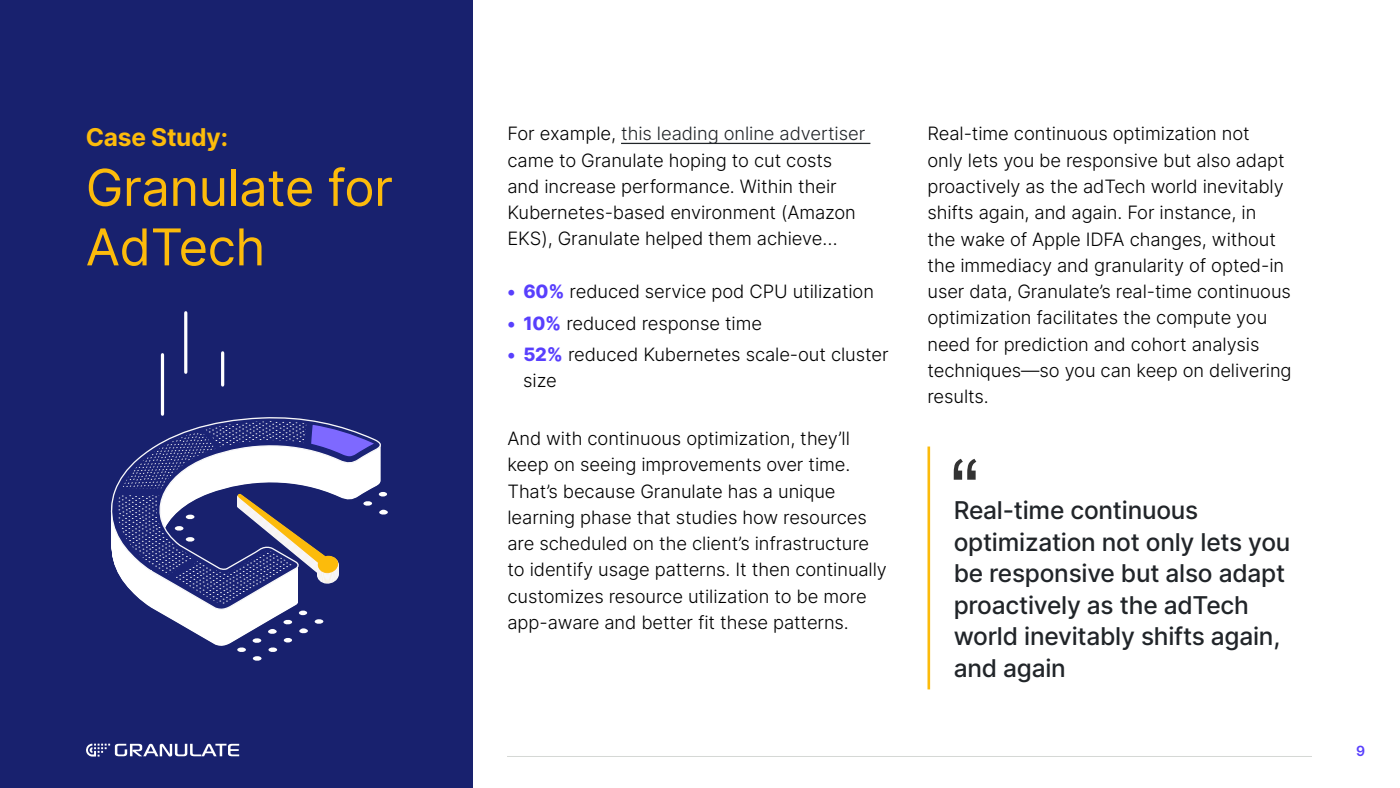
<style>
.page{position:relative;width:1400px;height:788px;background:#fff}
.page>*{position:absolute;margin:0;border:0;box-sizing:border-box;transform-origin:0 0}
.t1{font:50.75px/59.5px "Inter";letter-spacing:-.01em;color:#fcbb0b}
.t2{font:500 24.5px/31.5px "Inter";letter-spacing:-.01em;color:#212529}
.t3{font:700 24.5px "Inter";letter-spacing:-.01em;color:#fcbb0b}
.t4{font:300 18.38px/26.2px "Inter";letter-spacing:-.005em;color:#000}
.t5{font:600 14px "Inter";color:#583ffd}
.s1{color:#212529}
.s2{font-weight:800;color:#583ffd}
</style>
<div class="page">
<div style="left:0;top:0;width:472px;height:788px;background:#18216e"></div>
<hr style="left:507px;top:756px;width:805px;height:1px;background:#d5d8d5">
<hr style="left:621px;top:143px;width:249px;height:1px;background:#212529">
<hr style="left:184px;top:313px;width:3px;height:59px;background:#fff">
<hr style="left:161px;top:354px;width:3px;height:60px;background:#fff">
<hr style="left:221px;top:353px;width:3px;height:32px;background:#fff">
<svg style="left:252px;top:656px;width:10px;height:5px"></svg>
<svg style="left:268px;top:647px;width:10px;height:5px"></svg>
<svg style="left:237px;top:647px;width:9px;height:5px"></svg>
<svg style="left:110px;top:415px;width:206px;height:194px"></svg>
<svg style="left:114px;top:421px;width:274px;height:184px"></svg>
<hr style="left:928px;top:446px;width:2px;height:243px;background:#fcbb0b">
<svg style="left:954px;top:458px;width:22px;height:21px"></svg>
<svg style="left:86px;top:743px;width:153px;height:13px"></svg>
<h2 class="t3" style="left:86px;top:120px;width:144px">Case Study:</h2>
<h1 class="t1" style="left:86px;top:156px;width:309px">Granulate for<br>AdTech</h1>
<p class="t4" style="left:508px;top:120px;width:359px">For example, <span class="s1">this leading online advertiser </span>came to Granulate hoping to cut costs and increase performance. Within their Kubernetes-based environment (Amazon EKS), Granulate helped them achieve…</p>
<p class="t4" style="left:508px;top:278px;width:368px"><span class="s2">• 60%</span> reduced service pod CPU utilization</p>
<p class="t4" style="left:508px;top:309px;width:256px"><span class="s2">• 10%</span> reduced response time</p>
<p class="t4" style="left:523px;top:341px;width:367px;text-indent:-16px"><span class="s2">• 52%</span> reduced Kubernetes scale-out cluster size</p>
<p class="t4" style="left:508px;top:425px;width:381px">And with continuous optimization, they’ll keep on seeing improvements over time.<br>That’s because Granulate has a unique learning phase that studies how resources are scheduled on the client’s infrastructure to identify usage patterns. It then continually customizes resource utilization to be more app-aware and better fit these patterns.</p>
<p class="t4" style="left:927px;top:120px;width:366px">Real-time continuous optimization not<br>only lets you be responsive but also adapt proactively as the adTech world inevitably shifts again, and again. For instance, in<br>the wake of Apple IDFA changes, without the immediacy and granularity of opted-in user data, Granulate’s real-time continuous optimization facilitates the compute you need for prediction and cohort analysis techniques—so you can keep on delivering results.</p>
<h2 class="t2" style="left:954px;top:494px;width:338px">Real-time continuous optimization not only lets you be responsive but also adapt proactively as the adTech world inevitably shifts again, and again</h2>
<p class="t5" style="left:1356px;top:740px;width:11px">9</p>
</div>
